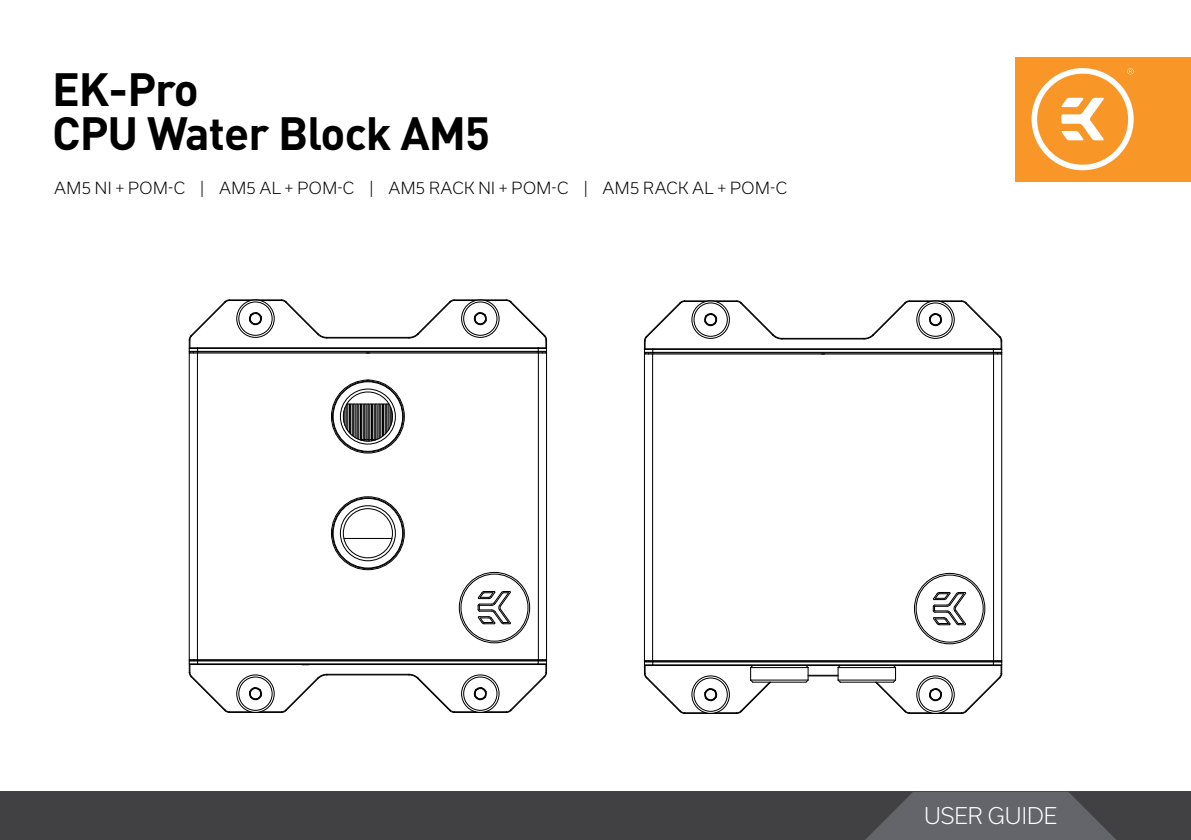
<style>
.page{position:relative;width:1191px;height:840px;background:#fff}
.page>*{position:absolute;margin:0;border:0;box-sizing:border-box;transform-origin:0 0}
.t1{font:700 46px/44px "DIN Pro";letter-spacing:-.02em;color:#000}
.t2{font:300 22px "Usual";letter-spacing:-.005em;color:#fff}
.t3{font:300 16px "Usual";letter-spacing:.03em;color:#000}
</style>
<div class="page">
<div style="left:0;top:791px;width:1191px;height:48px;background:#414042"></div>
<svg style="left:866px;top:792px;width:249px;height:47px"></svg>
<div style="left:1015px;top:57px;width:176px;height:124px;background:#f89728"></div>
<svg style="left:1031px;top:68px;width:102px;height:102px"></svg>
<div style="left:340px;top:505px;width:56px;height:56px;border:1px solid #000;border-radius:50%"></div>
<div style="left:343px;top:508px;width:50px;height:50px;border:1px solid #000;border-radius:50%"></div>
<div style="left:340px;top:388px;width:56px;height:56px;border:1px solid #000;border-radius:50%"></div>
<div style="left:333px;top:497px;width:70px;height:71px;border:1px solid #000;border-radius:50%"></div>
<div style="left:463px;top:676px;width:34px;height:34px;border:1px solid #000;border-radius:50%"></div>
<div style="left:461px;top:674px;width:38px;height:38px;border:1px solid #000;border-radius:50%"></div>
<div style="left:238px;top:676px;width:35px;height:34px;border:1px solid #000;border-radius:50%"></div>
<div style="left:236px;top:674px;width:39px;height:38px;border:1px solid #000;border-radius:50%"></div>
<div style="left:331px;top:379px;width:74px;height:74px;border:1px solid #000;border-radius:50%"></div>
<div style="left:331px;top:496px;width:74px;height:74px;border:1px solid #000;border-radius:50%"></div>
<div style="left:459px;top:571px;width:71px;height:72px;border:1px solid #000;border-radius:50%"></div>
<div style="left:460px;top:573px;width:68px;height:68px;border:1px solid #000;border-radius:50%"></div>
<hr style="left:198px;top:663px;width:340px;height:1px;background:#000">
<hr style="left:198px;top:348px;width:340px;height:1px;background:#000">
<hr style="left:198px;top:350px;width:340px;height:1px;background:#000">
<hr style="left:198px;top:660px;width:340px;height:1px;background:#000">
<hr style="left:198px;top:351px;width:340px;height:1px;background:#000">
<hr style="left:198px;top:347px;width:340px;height:1px;background:#000">
<hr style="left:198px;top:659px;width:340px;height:1px;background:#000">
<hr style="left:197px;top:353px;width:1px;height:306px;background:#000">
<hr style="left:189px;top:353px;width:1px;height:306px;background:#000">
<hr style="left:538px;top:353px;width:1px;height:306px;background:#000">
<hr style="left:197px;top:658px;width:341px;height:1px;background:#000">
<hr style="left:197px;top:352px;width:341px;height:1px;background:#000">
<hr style="left:546px;top:353px;width:1px;height:306px;background:#000">
<svg style="left:477px;top:591px;width:34px;height:33px"></svg>
<hr style="left:360px;top:404px;width:1px;height:36px;background:#000">
<hr style="left:358px;top:404px;width:1px;height:35px;background:#000">
<hr style="left:354px;top:404px;width:1px;height:33px;background:#000">
<hr style="left:353px;top:404px;width:1px;height:32px;background:#000">
<hr style="left:371px;top:404px;width:1px;height:36px;background:#000">
<hr style="left:369px;top:404px;width:1px;height:37px;background:#000">
<hr style="left:382px;top:404px;width:1px;height:32px;background:#000">
<hr style="left:380px;top:404px;width:1px;height:33px;background:#000">
<hr style="left:366px;top:404px;width:1px;height:37px;background:#000">
<hr style="left:365px;top:404px;width:1px;height:37px;background:#000">
<hr style="left:364px;top:404px;width:1px;height:36px;background:#000">
<hr style="left:385px;top:404px;width:1px;height:30px;background:#000">
<hr style="left:383px;top:404px;width:1px;height:31px;background:#000">
<hr style="left:377px;top:404px;width:1px;height:34px;background:#000">
<hr style="left:374px;top:404px;width:1px;height:36px;background:#000">
<hr style="left:352px;top:404px;width:1px;height:31px;background:#000">
<hr style="left:350px;top:404px;width:1px;height:30px;background:#000">
<hr style="left:355px;top:404px;width:1px;height:34px;background:#000">
<hr style="left:361px;top:404px;width:1px;height:36px;background:#000">
<hr style="left:379px;top:404px;width:1px;height:34px;background:#000">
<hr style="left:372px;top:404px;width:1px;height:36px;background:#000">
<hr style="left:376px;top:404px;width:1px;height:35px;background:#000">
<hr style="left:375px;top:404px;width:1px;height:36px;background:#000">
<hr style="left:368px;top:404px;width:1px;height:37px;background:#000">
<hr style="left:363px;top:404px;width:1px;height:36px;background:#000">
<hr style="left:357px;top:404px;width:1px;height:34px;background:#000">
<svg style="left:343px;top:403px;width:49px;height:29px"></svg>
<hr style="left:454px;top:710px;width:21px;height:2px;background:#000">
<hr style="left:485px;top:710px;width:21px;height:2px;background:#000">
<hr style="left:327px;top:673px;width:82px;height:1px;background:#000">
<hr style="left:229px;top:710px;width:22px;height:2px;background:#000">
<hr style="left:260px;top:710px;width:22px;height:2px;background:#000">
<hr style="left:454px;top:711px;width:52px;height:1px;background:#000">
<svg style="left:408px;top:673px;width:47px;height:40px"></svg>
<hr style="left:327px;top:337px;width:82px;height:1px;background:#000">
<svg style="left:188px;top:658px;width:42px;height:55px"></svg>
<hr style="left:229px;top:711px;width:53px;height:1px;background:#000">
<svg style="left:505px;top:658px;width:43px;height:55px"></svg>
<hr style="left:327px;top:674px;width:82px;height:1px;background:#000">
<svg style="left:280px;top:673px;width:48px;height:40px"></svg>
<svg style="left:359px;top:438px;width:18px;height:2px"></svg>
<svg style="left:300px;top:663px;width:11px;height:2px"></svg>
<hr style="left:344px;top:537px;width:48px;height:1px;background:#000">
<svg style="left:408px;top:299px;width:140px;height:54px"></svg>
<svg style="left:188px;top:299px;width:140px;height:54px"></svg>
<svg style="left:473px;top:687px;width:14px;height:13px"></svg>
<svg style="left:249px;top:687px;width:13px;height:13px"></svg>
<div style="left:914px;top:572px;width:71px;height:72px;border:1px solid #000;border-radius:50%"></div>
<div style="left:915px;top:574px;width:68px;height:68px;border:1px solid #000;border-radius:50%"></div>
<div style="left:918px;top:677px;width:34px;height:34px;border:1px solid #000;border-radius:50%"></div>
<div style="left:916px;top:675px;width:38px;height:38px;border:1px solid #000;border-radius:50%"></div>
<div style="left:693px;top:677px;width:35px;height:34px;border:1px solid #000;border-radius:50%"></div>
<div style="left:691px;top:675px;width:39px;height:38px;border:1px solid #000;border-radius:50%"></div>
<svg style="left:804px;top:665px;width:5px;height:18px"></svg>
<hr style="left:652px;top:354px;width:1px;height:306px;background:#000">
<hr style="left:644px;top:354px;width:1px;height:306px;background:#000">
<hr style="left:993px;top:354px;width:1px;height:306px;background:#000">
<hr style="left:652px;top:659px;width:341px;height:1px;background:#000">
<hr style="left:652px;top:353px;width:341px;height:1px;background:#000">
<hr style="left:1001px;top:354px;width:1px;height:306px;background:#000">
<svg style="left:932px;top:592px;width:34px;height:33px"></svg>
<hr style="left:750px;top:679px;width:58px;height:1px;background:#000">
<hr style="left:750px;top:666px;width:58px;height:1px;background:#000">
<hr style="left:752px;top:681px;width:54px;height:1px;background:#000">
<hr style="left:840px;top:681px;width:53px;height:1px;background:#000">
<hr style="left:838px;top:679px;width:57px;height:1px;background:#000">
<svg style="left:836px;top:665px;width:5px;height:18px"></svg>
<hr style="left:838px;top:666px;width:57px;height:1px;background:#000">
<hr style="left:653px;top:348px;width:340px;height:1px;background:#000">
<hr style="left:653px;top:349px;width:340px;height:1px;background:#000">
<hr style="left:653px;top:351px;width:340px;height:1px;background:#000">
<hr style="left:653px;top:664px;width:340px;height:1px;background:#000">
<hr style="left:653px;top:661px;width:340px;height:1px;background:#000">
<hr style="left:653px;top:352px;width:340px;height:1px;background:#000">
<hr style="left:653px;top:660px;width:340px;height:1px;background:#000">
<svg style="left:874px;top:664px;width:36px;height:50px"></svg>
<hr style="left:684px;top:711px;width:22px;height:2px;background:#000">
<hr style="left:715px;top:711px;width:22px;height:2px;background:#000">
<hr style="left:684px;top:712px;width:53px;height:1px;background:#000">
<svg style="left:643px;top:659px;width:42px;height:55px"></svg>
<hr style="left:782px;top:337px;width:82px;height:2px;background:#000">
<hr style="left:909px;top:711px;width:21px;height:2px;background:#000">
<hr style="left:940px;top:711px;width:21px;height:2px;background:#000">
<svg style="left:960px;top:659px;width:43px;height:55px"></svg>
<hr style="left:909px;top:712px;width:52px;height:1px;background:#000">
<hr style="left:808px;top:674px;width:30px;height:1px;background:#000">
<hr style="left:808px;top:675px;width:30px;height:1px;background:#000">
<svg style="left:736px;top:664px;width:36px;height:50px"></svg>
<svg style="left:643px;top:300px;width:140px;height:54px"></svg>
<svg style="left:929px;top:688px;width:13px;height:13px"></svg>
<svg style="left:863px;top:300px;width:140px;height:54px"></svg>
<svg style="left:704px;top:688px;width:13px;height:13px"></svg>
<h1 class="t1" style="left:52px;top:65px;width:440px">EK-Pro<br>CPU Water Block AM5</h1>
<p class="t3" style="left:55px;top:178px;width:734px">AM5 NI + POM-C | AM5 AL + POM-C | AM5 RACK NI + POM-C | AM5 RACK AL + POM-C</p>
<h2 class="t2" style="left:924px;top:803px;width:135px">USER GUIDE</h2>
</div>
